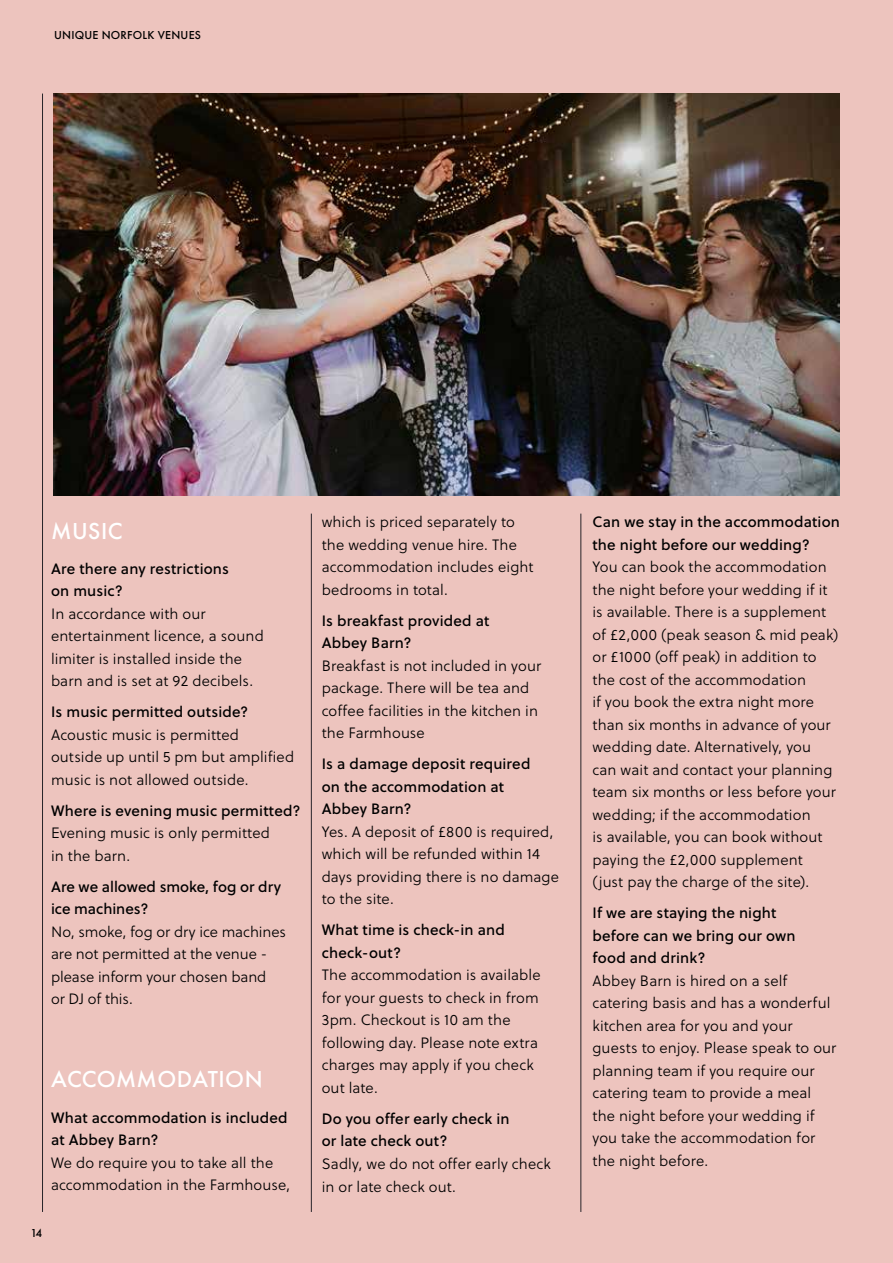
<style>
.page{position:relative;width:893px;height:1263px;background:#edc4be}
.page>*{position:absolute;margin:0;border:0;box-sizing:border-box;transform-origin:0 0}
.Heading{font:500 24px "Futura PT";letter-spacing:.02em;color:#fff}
.body{font:15px/22.5px "Soleil Lt";letter-spacing:.01em;color:#000}
.Heading-2{font:500 12px "Futura PT";letter-spacing:.02em;color:#000}
.s1{font-family:"Soleil Bk"}
</style>
<div class="page">
<img style="left:53px;top:94px;width:786px;height:402px">
<hr style="left:42px;top:94px;width:1px;height:1118px;background:#272429">
<hr style="left:311px;top:514px;width:1px;height:698px;background:#272429">
<hr style="left:580px;top:514px;width:1px;height:698px;background:#272429">
<p class="Heading-2" style="left:54px;top:28px;width:149px">UNIQUE NORFOLK VENUES</p>
<p class="Heading" style="left:51px;top:516px;width:73px">MUSIC</p>
<p class="body" style="left:51px;top:557px;width:214px"><span class="s1">Are there any restrictions<br>on music?<br></span>In accordance with our entertainment licence, a sound limiter is installed inside the barn and is set at 92 decibels.</p>
<p class="body" style="left:51px;top:701px;width:245px"><span class="s1">Is music permitted outside?<br></span>Acoustic music is permitted<br>outside up until 5 pm but amplified music is not allowed outside.</p>
<p class="body" style="left:51px;top:799px;width:251px"><span class="s1">Where is evening music permitted?<br></span>Evening music is only permitted<br>in the barn.</p>
<p class="body" style="left:51px;top:875px;width:237px"><span class="s1">Are we allowed smoke, fog or dry ice machines?<br></span>No, smoke, fog or dry ice machines are not permitted at the venue - please inform your chosen band<br>or DJ of this.</p>
<p class="Heading" style="left:51px;top:1065px;width:213px">ACCOMMODATION</p>
<p class="body" style="left:51px;top:1106px;width:241px"><span class="s1">What accommodation is included at Abbey Barn?<br></span>We do require you to take all the accommodation in the Farmhouse,</p>
<p class="Heading-2" style="left:30px;top:1225px;width:13px">14</p>
<p class="body" style="left:322px;top:511px;width:213px">which is priced separately to the wedding venue hire. The accommodation includes eight bedrooms in total.</p>
<p class="body" style="left:322px;top:609px;width:221px"><span class="s1">Is breakfast provided at<br>Abbey Barn?<br></span>Breakfast is not included in your package. There will be tea and coffee facilities in the kitchen in the Farmhouse</p>
<p class="body" style="left:322px;top:753px;width:239px"><span class="s1">Is a damage deposit required<br>on the accommodation at<br>Abbey Barn?<br></span>Yes. A deposit of £800 is required, which will be refunded within 14 days providing there is no damage to the site.</p>
<p class="body" style="left:322px;top:919px;width:220px"><span class="s1">What time is check-in and check-out?<br></span>The accommodation is available for your guests to check in from<br>3pm. Checkout is 10 am the following day. Please note extra charges may apply if you check out late.</p>
<p class="body" style="left:322px;top:1107px;width:231px"><span class="s1">Do you offer early check in<br>or late check out?<br></span>Sadly, we do not offer early check in or late check out.</p>
<p class="body" style="left:592px;top:511px;width:249px"><span class="s1">Can we stay in the accommodation the night before our wedding?<br></span>You can book the accommodation the night before your wedding if it is available. There is a supplement of £2,000 (peak season &amp; mid peak) or £1000 (off peak) in addition to the cost of the accommodation<br>if you book the extra night more than six months in advance of your wedding date. Alternatively, you<br>can wait and contact your planning team six months or less before your wedding; if the accommodation<br>is available, you can book without paying the £2,000 supplement<br>(just pay the charge of the site).</p>
<p class="body" style="left:592px;top:902px;width:246px"><span class="s1">If we are staying the night<br>before can we bring our own<br>food and drink?<br></span>Abbey Barn is hired on a self catering basis and has a wonderful kitchen area for you and your guests to enjoy. Please speak to our planning team if you require our catering team to provide a meal the night before your wedding if you take the accommodation for the night before.</p>
</div>
